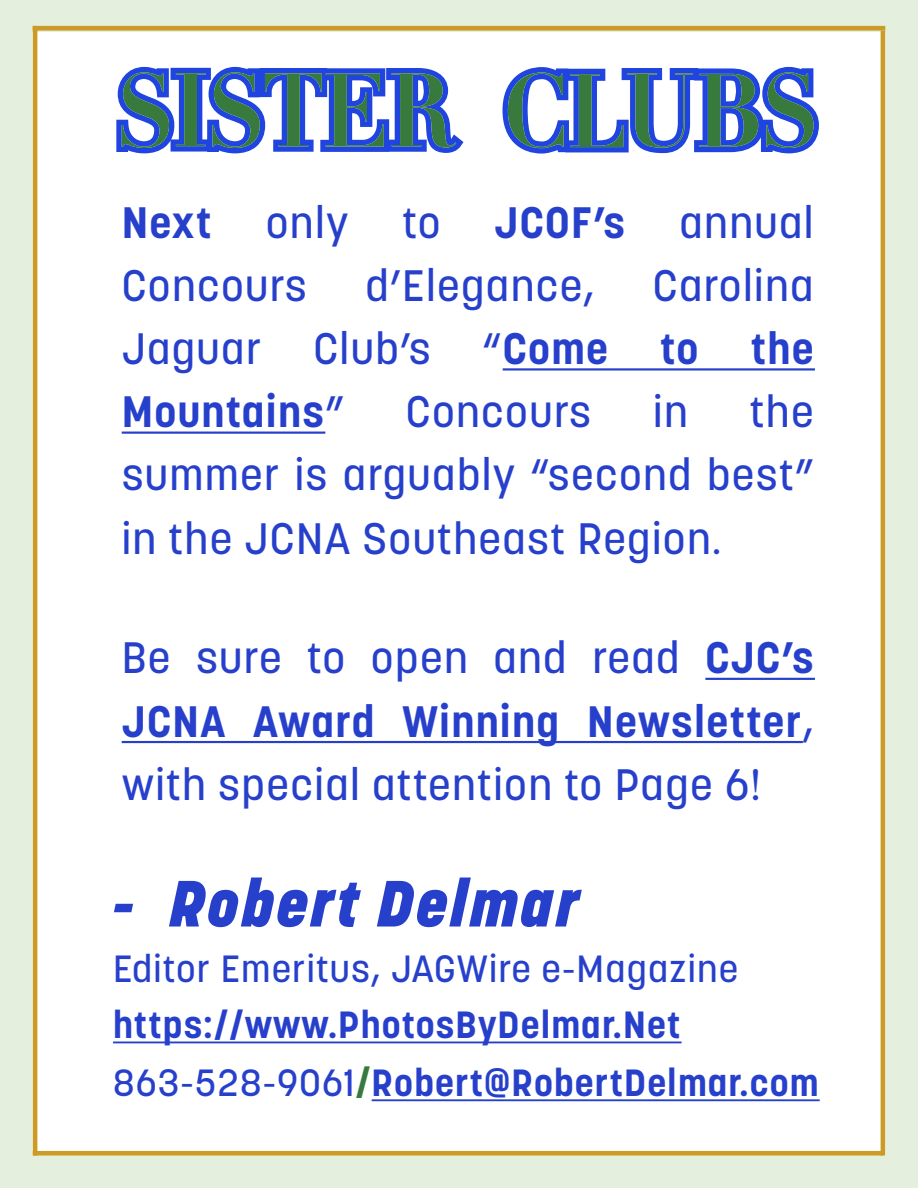
<style>
.page{position:relative;width:918px;height:1188px;background:#e4f0dd}
.page>*{position:absolute;margin:0;border:0;box-sizing:border-box;transform-origin:0 0}
.t1{font:91.8px "A Bajiminm mineb";color:#387a3d}
.t2{font:italic 800 64.65px "Korolev";letter-spacing:.03em;color:#2740cc}
.t3{font:500 43.65px/63.2px "Korolev";letter-spacing:.03em;color:#2740cc;text-align:justify}
.t4{font:700 37.65px/57.9px "Korolev";letter-spacing:.03em;color:#2740cc}
.t5{font:500 37.65px "Korolev";letter-spacing:.03em;color:#2740cc}
.s1{font-weight:700}
.s2{font-weight:500}
.s3{font-size:39.15px;color:#387a3d}
</style>
<div class="page">
<div style="left:37px;top:32px;width:844px;height:1119px;background:#fff"></div>
<hr style="left:503px;top:368px;width:312px;height:3px;background:#2740cc">
<hr style="left:122px;top:432px;width:203px;height:2px;background:#2740cc">
<hr style="left:705px;top:678px;width:110px;height:2px;background:#2740cc">
<hr style="left:122px;top:741px;width:681px;height:2px;background:#2740cc">
<svg style="left:116px;top:67px;width:703px;height:87px;background:#a8b6f2"></svg>
<hr style="left:113px;top:1042px;width:569px;height:1px;background:#2740cc">
<hr style="left:372px;top:1099px;width:448px;height:2px;background:#2740cc">
<div style="left:33px;top:26px;width:852px;height:5px;background:#cb9b27"></div>
<hr style="left:881px;top:31px;width:4px;height:1125px;background:#cb9b27">
<hr style="left:33px;top:26px;width:4px;height:1130px;background:#cb9b27">
<div style="left:33px;top:1151px;width:850px;height:5px;background:#cb9b27"></div>
<h1 class="t1" style="left:118px;top:53px;width:701px">SISTER CLUBS</h1>
<p class="t3" style="left:122px;top:191px;width:693px"><span class="s1">Next</span> only to <span class="s1">JCOF’s</span> annual<br>Concours</p>
<p class="t3" style="left:122px;top:254px;width:693px;text-indent:531px">Carolina Jaguar Club’s “<span class="s1">Come to the Mountains</span>”</p>
<p class="t3" style="left:365px;top:254px;width:231px">d’Elegance,</p>
<p class="t3" style="left:406px;top:380px;width:187px">Concours</p>
<p class="t3" style="left:653px;top:380px;width:36px">in</p>
<p class="t3" style="left:122px;top:380px;width:693px;text-indent:628px">the summer is arguably “second best” in the JCNA Southeast Region.</p>
<p class="t3" style="left:122px;top:626px;width:693px">Be sure to open and read <span class="s1">CJC’s JCNA Award Winning Newsletter</span>, with special attention to Page 6!</p>
<h2 class="t2" style="left:113px;top:863px;width:468px">- Robert Delmar</h2>
<p class="t5" style="left:113px;top:945px;width:627px">Editor Emeritus, JAGWire e-Magazine</p>
<p class="t4" style="left:113px;top:996px;width:707px">https://www.PhotosByDelmar.Net<br><span class="s2">863-528-9061</span><span class="s3">/</span>Robert@RobertDelmar.com</p>
</div>
